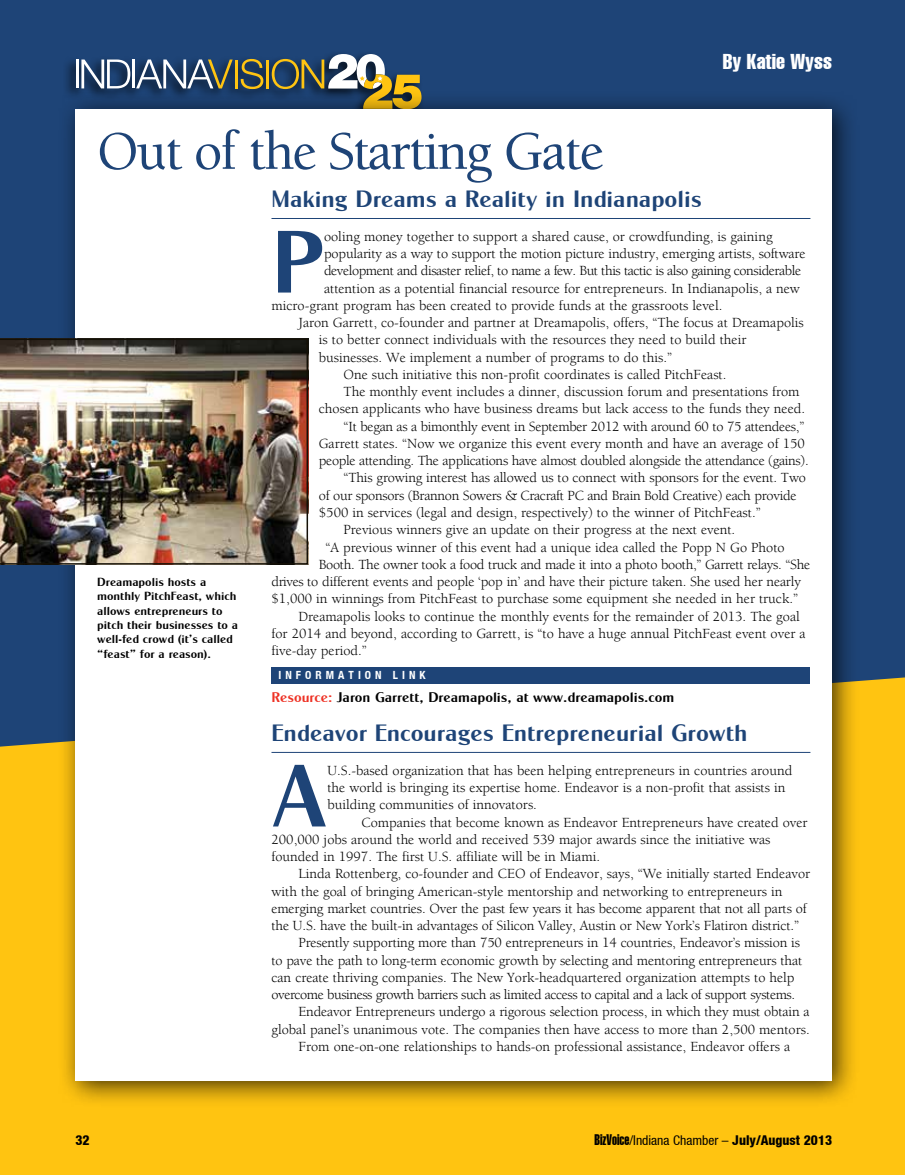
<style>
.page{position:relative;width:905px;height:1175px;background:#fff}
.page>*{position:absolute;margin:0;border:0;box-sizing:border-box;transform-origin:0 0}
.t1{font:89.1px "Cg Globe Gothic Bd";color:#1e4477}
.t2{font:500 55.5px "Berkeley";letter-spacing:-.04em;color:#1e4477}
.t3{font:24px "Cg Globe Gothic Bd";color:#1e4477}
.t4{font:extra-condensed 21px "Helvetica";color:#fff}
.t5{font:14.25px/17.2px "Berkeley";color:#000}
.t6{font:14.25px "Berkeley";letter-spacing:-.02em;color:#000}
.t7{font:14.25px "Berkeley";letter-spacing:-.03em;color:#000}
.t8{font:14.25px "Cg Globe Gothic Bd";color:#000}
.t9{font:condensed 13.5px "Helvetica Neue";color:#000}
.t10{font:800 condensed 13.5px "Helvetica Neue";color:#000}
.t11{font:12px/14.4px "Cg Globe Gothic Bd";color:#000}
.t12{font:700 condensed 11.25px "Helvetica Neue";letter-spacing:.36em;color:#fff}
.s1{color:#ee3124}
.s2{font-family:"Helvetica Extra Compressed";font-stretch:normal;font-size:15px}
.s3{font-weight:800}
</style>
<div class="page">
<div style="left:0;top:0;width:904px;height:1174px;background:#ffc411"></div>
<div style="left:0;top:0;width:904px;height:747px;background:#1e4477"></div>
<div style="left:63px;top:51px;width:361px;height:71px;background:#000;opacity:.75"></div>
<hr style="left:76px;top:59px;width:2px;height:29px;background:#fff">
<svg style="left:81px;top:59px;width:49px;height:29px"></svg>
<hr style="left:132px;top:59px;width:3px;height:29px;background:#fff">
<svg style="left:136px;top:59px;width:97px;height:29px;background:#566a7e"></svg>
<hr style="left:235px;top:60px;width:3px;height:28px;background:#ffc411">
<svg style="left:241px;top:59px;width:22px;height:30px"></svg>
<hr style="left:266px;top:60px;width:3px;height:28px;background:#ffc411">
<svg style="left:272px;top:54px;width:149px;height:37px"></svg>
<div style="left:58px;top:91px;width:801px;height:1017px;background:#000;opacity:.75"></div>
<div style="left:76px;top:109px;width:756px;height:971px;background:#fff"></div>
<hr style="left:271px;top:218px;width:539px;height:1px;background:#1e4477">
<hr style="left:271px;top:752px;width:539px;height:1px;background:#1e4477">
<img style="left:0;top:338px;width:308px;height:226px">
<div style="left:271px;top:667px;width:539px;height:16px;background:#1e4477"></div>
<h2 class="t2" style="left:97px;top:122px;width:508px">Out of the Starting Gate</h2>
<h3 class="t4" style="left:722px;top:48px;width:111px">By Katie Wyss</h3>
<p class="t11" style="left:97px;top:574px;width:142px">Dreamapolis hosts a monthly PitchFeast, which allows entrepreneurs to pitch their businesses to a well-fed crowd (it’s called “feast” for a reason).</p>
<h3 class="t3" style="left:271px;top:184px;width:432px">Making Dreams a Reality in Indianapolis</h3>
<h1 class="t1" style="left:271px;top:208px;width:54px">P</h1>
<p class="t5" style="left:324px;top:228px;width:450px">ooling money together to support a shared cause, or crowdfunding, is gaining</p>
<p class="t5" style="left:324px;top:245px;width:483px">popularity as a way to support the motion picture industry, emerging artists, software</p>
<p class="t7" style="left:324px;top:263px;width:478px">development and disaster relief, to name a few. But this tactic is also gaining considerable</p>
<p class="t5" style="left:324px;top:280px;width:477px">attention as a potential financial resource for entrepreneurs. In Indianapolis, a new</p>
<p class="t5" style="left:271px;top:297px;width:452px">micro-grant program has been created to provide funds at the grassroots level.</p>
<p class="t5" style="left:298px;top:314px;width:507px">Jaron Garrett, co-founder and partner at Dreamapolis, offers, “The focus at Dreamapolis</p>
<p class="t5" style="left:319px;top:331px;width:429px">is to better connect individuals with the resources they need to build their</p>
<p class="t5" style="left:319px;top:349px;width:355px">businesses. We implement a number of programs to do this.”</p>
<p class="t5" style="left:343px;top:366px;width:384px">One such initiative this non-profit coordinates is called PitchFeast.</p>
<p class="t5" style="left:343px;top:383px;width:457px">The monthly event includes a dinner, discussion forum and presentations from</p>
<p class="t5" style="left:319px;top:400px;width:487px">chosen applicants who have business dreams but lack access to the funds they need.</p>
<p class="t6" style="left:343px;top:419px;width:462px">“It began as a bimonthly event in September 2012 with around 60 to 75 attendees,”</p>
<p class="t5" style="left:319px;top:435px;width:487px">Garrett states. “Now we organize this event every month and have an average of 150</p>
<p class="t6" style="left:319px;top:453px;width:491px">people attending. The applications have almost doubled alongside the attendance (gains).</p>
<p class="t5" style="left:343px;top:469px;width:464px">“This growing interest has allowed us to connect with sponsors for the event. Two</p>
<p class="t6" style="left:319px;top:488px;width:479px">of our sponsors (Brannon Sowers &amp; Cracraft PC and Brain Bold Creative) each provide</p>
<p class="t5" style="left:319px;top:504px;width:443px">$500 in services (legal and design, respectively) to the winner of PitchFeast.”</p>
<p class="t5" style="left:343px;top:521px;width:393px">Previous winners give an update on their progress at the next event.</p>
<p class="t5" style="left:325px;top:539px;width:460px">“A previous winner of this event had a unique idea called the Popp N Go Photo</p>
<p class="t6" style="left:319px;top:557px;width:493px">Booth. The owner took a food truck and made it into a photo booth,” Garrett relays. “She</p>
<p class="t5" style="left:271px;top:573px;width:531px">drives to different events and people ‘pop in’ and have their picture taken. She used her nearly</p>
<p class="t5" style="left:271px;top:590px;width:528px">$1,000 in winnings from PitchFeast to purchase some equipment she needed in her truck.”</p>
<p class="t5" style="left:298px;top:608px;width:503px">Dreamapolis looks to continue the monthly events for the remainder of 2013. The goal</p>
<p class="t5" style="left:271px;top:625px;width:535px">for 2014 and beyond, according to Garrett, is “to have a huge annual PitchFeast event over a</p>
<p class="t5" style="left:271px;top:642px;width:97px">five-day period.”</p>
<p class="t12" style="left:278px;top:668px;width:149px">INFORMATION LINK</p>
<p class="t8" style="left:271px;top:688px;width:404px"><span class="s1">Resource:</span> Jaron Garrett, Dreamapolis, at www.dreamapolis.com</p>
<h3 class="t3" style="left:271px;top:718px;width:477px">Endeavor Encourages Entrepreneurial Growth</h3>
<h1 class="t1" style="left:271px;top:742px;width:57px">A</h1>
<p class="t5" style="left:327px;top:762px;width:466px">U.S.-based organization that has been helping entrepreneurs in countries around the world is bringing its expertise home. Endeavor is a non-profit that assists in building communities of innovators.</p>
<p class="t5" style="left:271px;top:813px;width:537px;text-indent:90px">Companies that become known as Endeavor Entrepreneurs have created over<br>200,000 jobs around the world and received 539 major awards since the initiative was founded in 1997. The first U.S. affiliate will be in Miami.</p>
<p class="t5" style="left:298px;top:865px;width:513px">Linda Rottenberg, co-founder and CEO of Endeavor, says, “We initially started Endeavor</p>
<p class="t5" style="left:271px;top:882px;width:512px">with the goal of bringing American-style mentorship and networking to entrepreneurs in</p>
<p class="t5" style="left:271px;top:900px;width:536px">emerging market countries. Over the past few years it has become apparent that not all parts of</p>
<p class="t5" style="left:271px;top:917px;width:529px">the U.S. have the built-in advantages of Silicon Valley, Austin or New York’s Flatiron district.”</p>
<p class="t5" style="left:298px;top:934px;width:503px">Presently supporting more than 750 entrepreneurs in 14 countries, Endeavor’s mission is</p>
<p class="t5" style="left:271px;top:951px;width:532px">to pave the path to long-term economic growth by selecting and mentoring entrepreneurs that</p>
<p class="t5" style="left:271px;top:969px;width:524px">can create thriving companies. The New York-headquartered organization attempts to help</p>
<p class="t7" style="left:271px;top:987px;width:525px">overcome business growth barriers such as limited access to capital and a lack of support systems.</p>
<p class="t5" style="left:298px;top:1003px;width:512px">Endeavor Entrepreneurs undergo a rigorous selection process, in which they must obtain a</p>
<p class="t5" style="left:271px;top:1020px;width:539px">global panel’s unanimous vote. The companies then have access to more than 2,500 mentors.</p>
<p class="t5" style="left:298px;top:1038px;width:493px">From one-on-one relationships to hands-on professional assistance, Endeavor offers a</p>
<p class="t10" style="left:76px;top:1132px;width:16px">32</p>
<p class="t9" style="left:594px;top:1132px;width:239px"><span class="s2">BizVoice</span>/Indiana Chamber – <span class="s3">July/August 2013</span></p>
</div>
